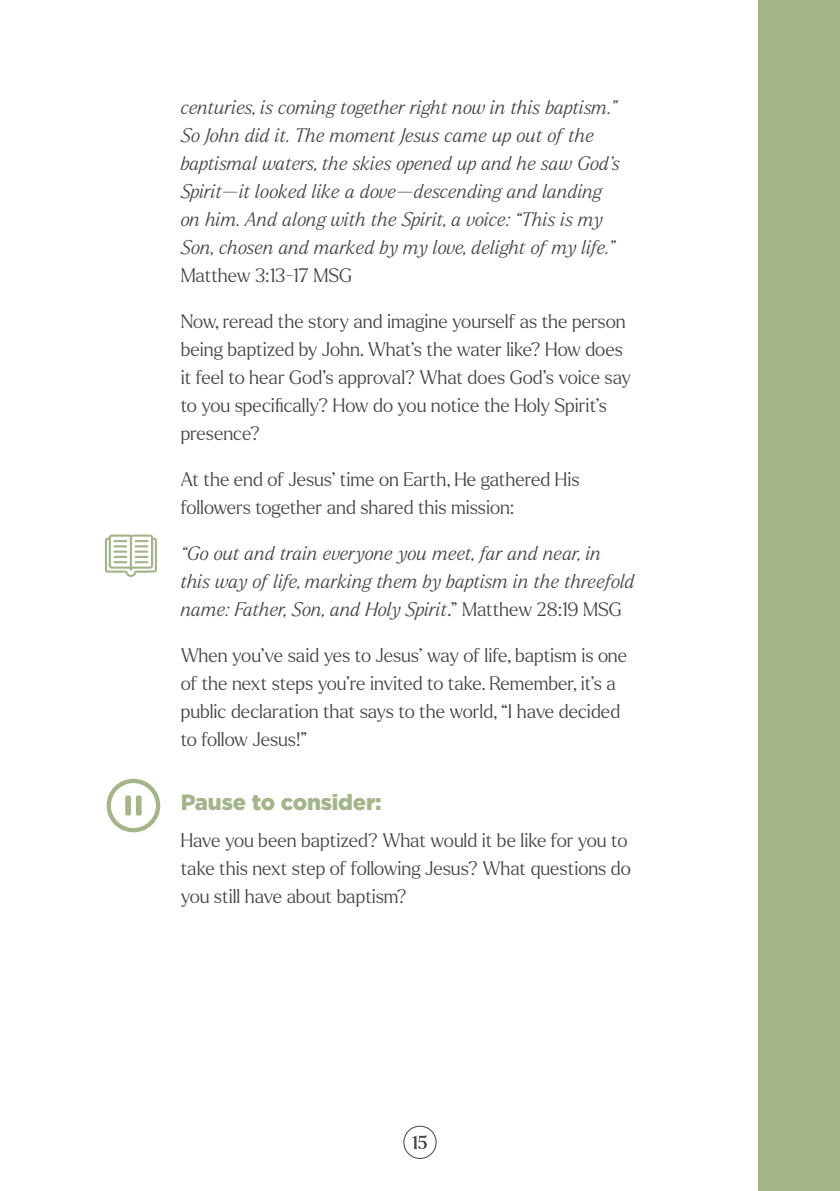
<style>
.page{position:relative;width:840px;height:1191px;background:#fff}
.page>*{position:absolute;margin:0;border:0;box-sizing:border-box;transform-origin:0 0}
.t1{font:900 22px "Gotham";letter-spacing:-.01em;color:#a3b589}
.t2{font:300 19px/28px "Larken";color:#414243}
.t3{font:italic 300 19px/28px "Larken";letter-spacing:-.005em;color:#414243}
.s1{font-style:normal}
</style>
<div class="page">
<svg style="left:106px;top:778px;width:54px;height:54px"></svg>
<div style="left:136px;top:795px;width:5px;height:20px;background:#a3b589;border-radius:2px"></div>
<div style="left:125px;top:795px;width:6px;height:20px;background:#a3b589;border-radius:2px"></div>
<svg style="left:105px;top:534px;width:52px;height:43px"></svg>
<div style="left:758px;top:0;width:81px;height:1191px;background:#a3b589"></div>
<svg style="left:412px;top:1135px;width:14px;height:14px"></svg>
<div style="left:403px;top:1125px;width:33px;height:34px;border:1px solid #414243;border-radius:50%"></div>
<p class="t3" style="left:180px;top:93px;width:440px">centuries, is coming together right now in this baptism.” So John did it. The moment Jesus came up out of the baptismal waters, the skies opened up and he saw God’s Spirit—it looked like a dove—descending and landing on him. And along with the Spirit, a voice: “This is my Son, chosen and marked by my love, delight of my life.”</p>
<p class="t2" style="left:180px;top:261px;width:173px">Matthew 3:13-17 MSG</p>
<p class="t2" style="left:180px;top:307px;width:452px">Now, reread the story and imagine yourself as the person being baptized by John. What’s the water like? How does it feel to hear God’s approval? What does God’s voice say to you specifically? How do you notice the Holy Spirit’s presence?</p>
<p class="t2" style="left:180px;top:465px;width:400px">At the end of Jesus’ time on Earth, He gathered His followers together and shared this mission:</p>
<p class="t3" style="left:180px;top:539px;width:455px">“Go out and train everyone you meet, far and near, in this way of life, marking them by baptism in the threefold name: Father, Son, and Holy Spirit<span class="s1">.” Matthew 28:19 MSG</span></p>
<p class="t2" style="left:180px;top:641px;width:447px">When you’ve said yes to Jesus’ way of life, baptism is one of the next steps you’re invited to take. Remember, it’s a public declaration that says to the world, “I have decided to follow Jesus!”</p>
<p class="t1" style="left:180px;top:787px;width:202px">Pause to consider:</p>
<p class="t2" style="left:180px;top:826px;width:451px">Have you been baptized? What would it be like for you to take this next step of following Jesus? What questions do you still have about baptism?</p>
</div>
